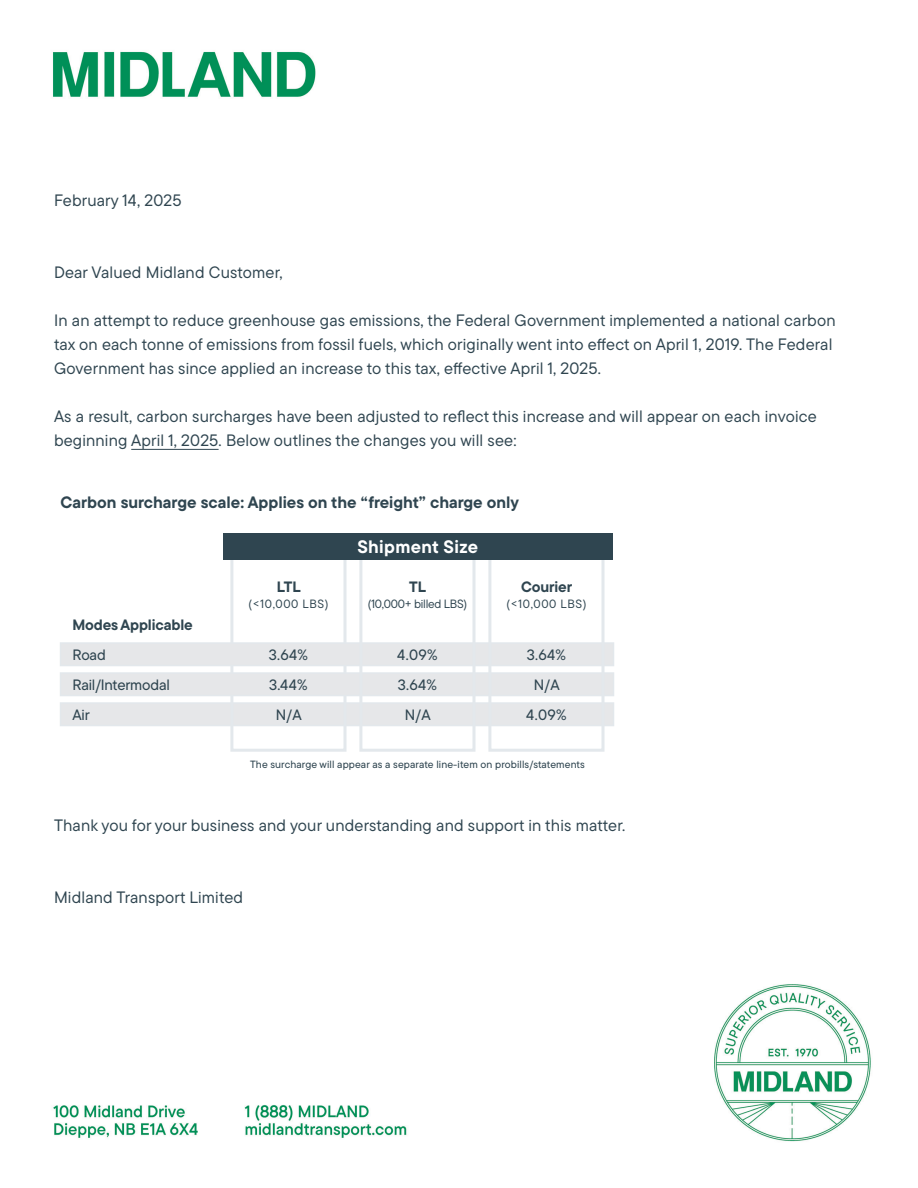
<style>
.page{position:relative;width:918px;height:1188px;background:#fff}
.page>*{position:absolute;margin:0;border:0;box-sizing:border-box;transform-origin:0 0}
.t1{font:700 18px "TT Commons Pro";letter-spacing:.02em;color:#fff}
.t2{font:16.5px/24px "TT Commons Pro";letter-spacing:.01em;color:#2f4550}
.t3{font:700 16.5px "TT Commons Pro";color:#2f4550}
.t4{font:500 15px "TT Commons Pro";letter-spacing:-.01em;color:#2f4550}
.t5{font:700 15px "TT Commons Pro";letter-spacing:-.01em;color:#2f4550}
.t6{font:12px "TT Commons Pro";letter-spacing:.015em;color:#2f4550}
.t7{font:12px "TT Commons Pro";letter-spacing:-.02em;color:#2f4550}
.t8{font:500 10.5px "TT Commons Pro";letter-spacing:.01em;color:#2f4550}
</style>
<div class="page">
<img style="left:53px;top:51px;width:818px;height:1091px">
<div style="left:60px;top:702px;width:554px;height:24px;background:#e6e7e9"></div>
<div style="left:230px;top:554px;width:116px;height:198px;border:3px solid #e3e8ec"></div>
<div style="left:60px;top:672px;width:554px;height:24px;background:#e6e7e9"></div>
<div style="left:60px;top:642px;width:554px;height:24px;background:#e6e7e9"></div>
<hr style="left:131px;top:449px;width:88px;height:1px;background:#2f4550">
<div style="left:359px;top:554px;width:117px;height:198px;border:3px solid #e3e8ec"></div>
<div style="left:488px;top:554px;width:116px;height:198px;border:3px solid #e3e8ec"></div>
<div style="left:223px;top:533px;width:390px;height:27px;background:#2f4550"></div>
<p class="t2" style="left:54px;top:188px;width:129px">February 14, 2025</p>
<p class="t2" style="left:54px;top:260px;width:230px">Dear Valued Midland Customer,</p>
<p class="t2" style="left:54px;top:308px;width:783px">In an attempt to reduce greenhouse gas emissions, the Federal Government implemented a national carbon tax on each tonne of emissions from fossil fuels, which originally went into effect on April 1, 2019. The Federal<br>Government has since applied an increase to this tax, effective April 1, 2025.</p>
<p class="t2" style="left:54px;top:404px;width:764px">As a result, carbon surcharges have been adjusted to reflect this increase and will appear on each invoice beginning April 1, 2025. Below outlines the changes you will see:</p>
<p class="t3" style="left:61px;top:489px;width:460px">Carbon surcharge scale: Applies on the “freight” charge only</p>
<p class="t5" style="left:72px;top:613px;width:122px">Modes Applicable</p>
<p class="t4" style="left:72px;top:644px;width:35px">Road</p>
<p class="t4" style="left:72px;top:674px;width:99px">Rail/Intermodal</p>
<p class="t4" style="left:72px;top:704px;width:19px">Air</p>
<p class="t1" style="left:357px;top:533px;width:122px">Shipment Size</p>
<p class="t5" style="left:521px;top:575px;width:52px">Courier</p>
<p class="t6" style="left:507px;top:595px;width:81px">(&lt;10,000 LBS)</p>
<p class="t4" style="left:527px;top:644px;width:41px">3.64%</p>
<p class="t4" style="left:534px;top:674px;width:27px">N/A</p>
<p class="t4" style="left:526px;top:704px;width:42px">4.09%</p>
<p class="t5" style="left:277px;top:575px;width:25px">LTL</p>
<p class="t6" style="left:249px;top:595px;width:81px">(&lt;10,000 LBS)</p>
<p class="t4" style="left:269px;top:644px;width:41px">3.64%</p>
<p class="t4" style="left:269px;top:674px;width:40px">3.44%</p>
<p class="t4" style="left:276px;top:704px;width:27px">N/A</p>
<p class="t8" style="left:250px;top:756px;width:336px">The surcharge will appear as a separate line-item on probills/statements</p>
<p class="t5" style="left:409px;top:575px;width:18px">TL</p>
<p class="t7" style="left:368px;top:595px;width:101px">(10,000+ billed LBS)</p>
<p class="t4" style="left:397px;top:644px;width:42px">4.09%</p>
<p class="t4" style="left:398px;top:674px;width:41px">3.64%</p>
<p class="t4" style="left:405px;top:704px;width:27px">N/A</p>
<p class="t2" style="left:54px;top:813px;width:573px">Thank you for your business and your understanding and support in this matter.</p>
<p class="t2" style="left:54px;top:885px;width:191px">Midland Transport Limited</p>
</div>
